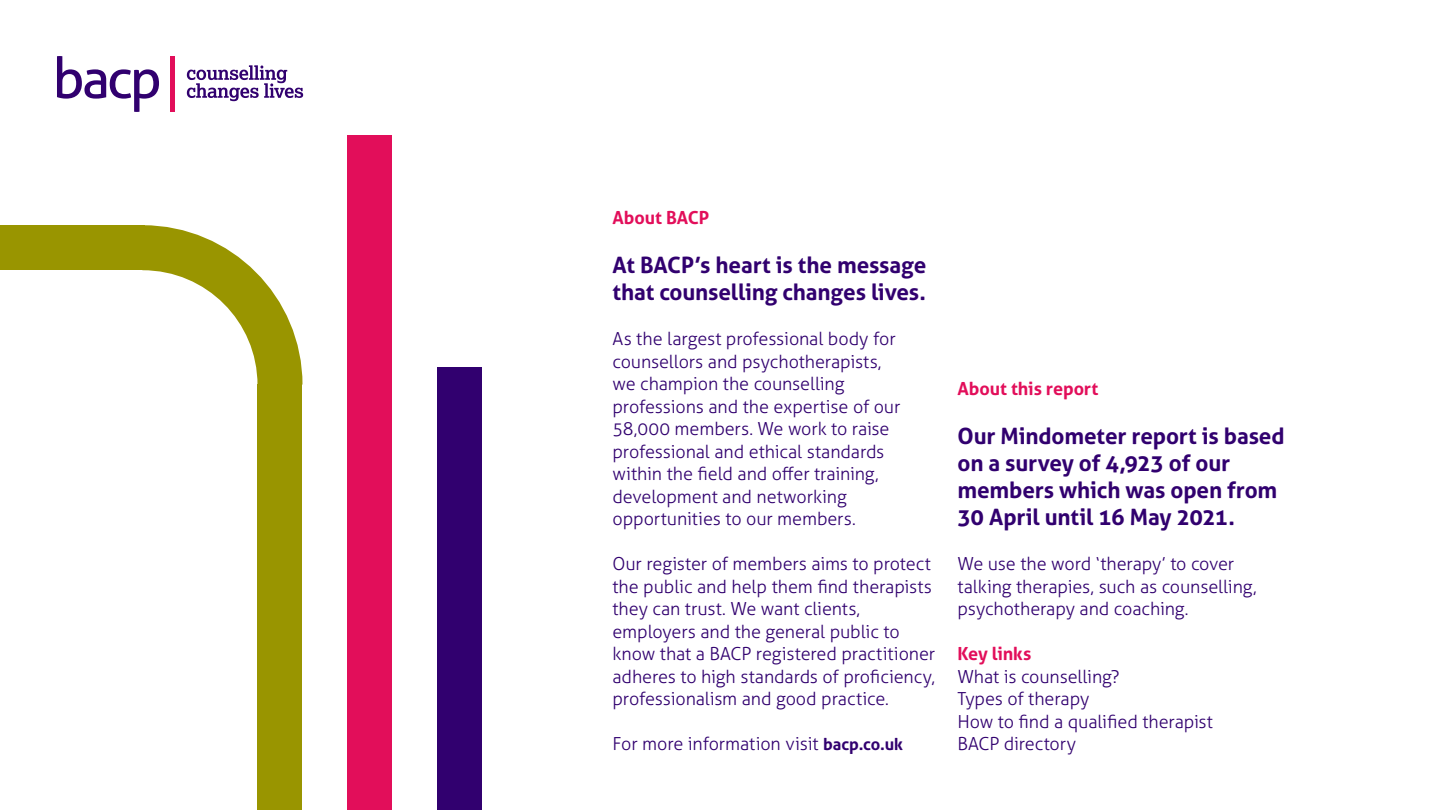
<style>
.page{position:relative;width:1440px;height:810px;background:#fff}
.page>*{position:absolute;margin:0;border:0;box-sizing:border-box;transform-origin:0 0}
.t1{font:700 22.5px/27px "Aller";letter-spacing:-.005em;color:#31006f}
.t2{font:300 18px/22.5px "Aller";letter-spacing:-.01em;color:#31006f}
.t3{font:700 18px "Aller";letter-spacing:-.005em;color:#e20e5a}
.s1{font-weight:700;font-size:16.5px}
.s2{font-weight:700;color:#e20e5a}
</style>
<div class="page">
<div style="left:347px;top:135px;width:45px;height:675px;background:#e20e5a"></div>
<div style="left:257px;top:384px;width:45px;height:426px;background:#999500"></div>
<div style="left:437px;top:368px;width:45px;height:442px;background:#31006f"></div>
<svg style="left:142px;top:225px;width:161px;height:160px"></svg>
<div style="left:0;top:225px;width:145px;height:45px;background:#999500"></div>
<hr style="left:171px;top:56px;width:4px;height:56px;background:#e20e5a">
<svg style="left:57px;top:56px;width:102px;height:56px"></svg>
<svg style="left:187px;top:65px;width:116px;height:36px"></svg>
<h2 class="t3" style="left:612px;top:206px;width:98px">About BACP</h2>
<p class="t1" style="left:612px;top:251px;width:315px">At BACP’s heart is the message that counselling changes lives.</p>
<p class="t2" style="left:612px;top:327px;width:289px">As the largest professional body for counsellors and psychotherapists, we champion the counselling professions and the expertise of our 58,000 members. We work to raise professional and ethical standards within the field and offer training, development and networking opportunities to our members.</p>
<p class="t2" style="left:612px;top:552px;width:324px">Our register of members aims to protect the public and help them find therapists they can trust. We want clients, employers and the general public to know that a BACP registered practitioner adheres to high standards of proficiency, professionalism and good practice.</p>
<p class="t2" style="left:612px;top:732px;width:292px">For more information visit <span class="s1">bacp.co.uk</span></p>
<h2 class="t3" style="left:958px;top:377px;width:142px">About this report</h2>
<p class="t1" style="left:958px;top:422px;width:329px">Our Mindometer report is based on a survey of 4,923 of our members which was open from<br>30 April until 16 May 2021.</p>
<p class="t2" style="left:958px;top:552px;width:301px">We use the word ‘therapy’ to cover talking therapies, such as counselling, psychotherapy and coaching.</p>
<p class="t2" style="left:958px;top:642px;width:257px"><span class="s2">Key links<br></span>What is counselling?<br>Types of therapy<br>How to find a qualified therapist<br>BACP directory</p>
</div>
